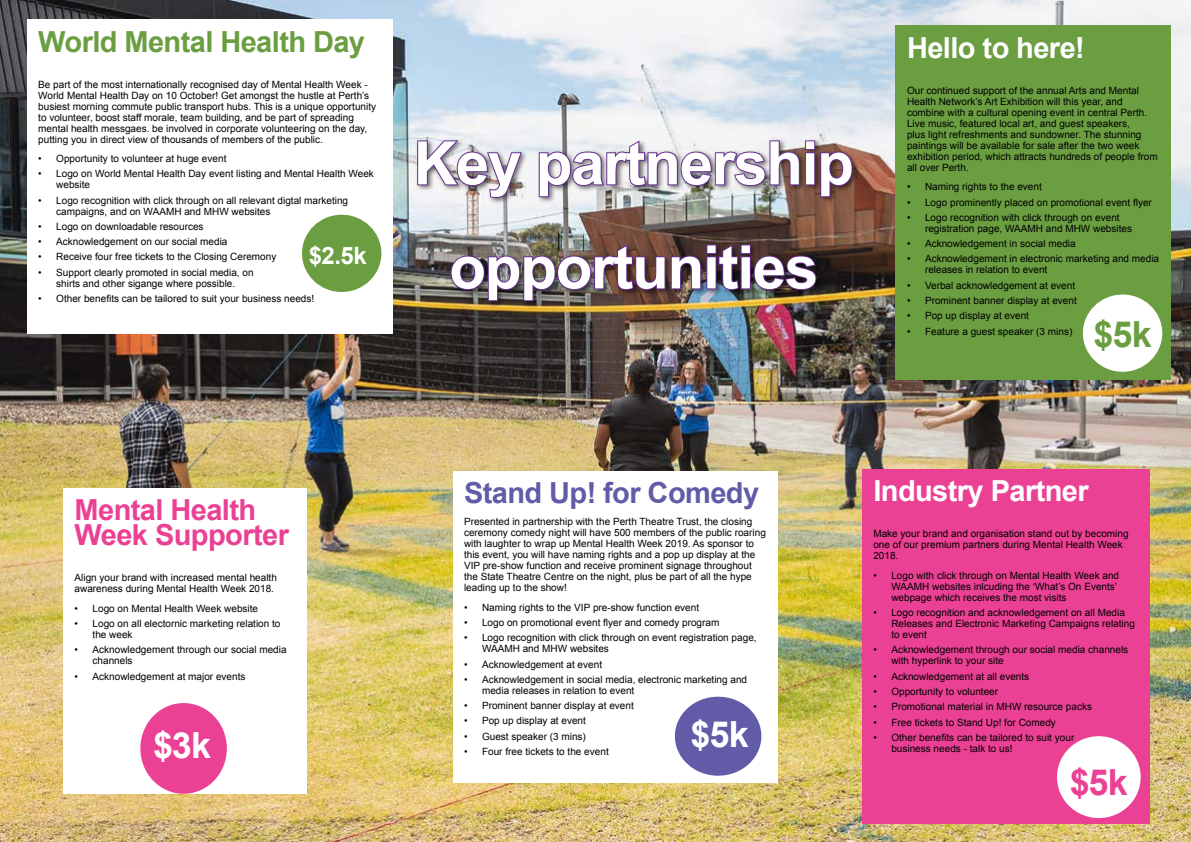
<style>
.page{position:relative;width:1191px;height:842px;background:#fff}
.page>*{position:absolute;margin:0;border:0;box-sizing:border-box;transform-origin:0 0}
.t1{font:700 60px/104px "Arial";letter-spacing:-.02em;color:#fff;text-align:center}
.t2{font:700 36px "Arial";color:#fff}
.t3{font:700 36px "Arial";color:#6a9e41}
.t4{font:700 36px "Arial";color:#eb4194}
.t5{font:700 29px "Arial";letter-spacing:-.02em;color:#fff}
.t6{font:700 29px/25px "Arial";letter-spacing:-.02em;color:#eb4194}
.t7{font:700 29px "Arial";letter-spacing:-.02em;color:#6a9e41}
.t8{font:700 29px "Arial";letter-spacing:-.02em;color:#615ba8}
.t9{font:700 24px "Arial";color:#fff}
.t10{font:10px/11px "Arial";color:#000}
</style>
<div class="page">
<img style="left:0;top:0;width:1191px;height:842px">
<div style="left:63px;top:488px;width:244px;height:306px;background:#fff"></div>
<div style="left:416px;top:139px;width:444px;height:169px;background:#000;opacity:.55"></div>
<img style="left:416px;top:139px;width:107px;height:60px">
<img style="left:538px;top:139px;width:315px;height:59px">
<img style="left:449px;top:243px;width:368px;height:59px">
<div style="left:452px;top:471px;width:325px;height:311px;background:#fff"></div>
<div style="left:862px;top:469px;width:287px;height:354px;background:#eb4194"></div>
<div style="left:27px;top:19px;width:366px;height:314px;background:#fff"></div>
<div style="left:895px;top:26px;width:275px;height:354px;background:#6a9e41"></div>
<div style="left:302px;top:215px;width:79px;height:77px;background:#6a9e41;border-radius:50%"></div>
<div style="left:1082px;top:294px;width:80px;height:78px;background:#fff;border-radius:50%"></div>
<div style="left:674px;top:696px;width:87px;height:80px;background:#615ba8;border-radius:50%"></div>
<div style="left:1056px;top:736px;width:84px;height:82px;background:#fff;border-radius:50%"></div>
<div style="left:140px;top:703px;width:87px;height:91px;background:#eb4194;border-radius:50%"></div>
<h3 class="t7" style="left:38px;top:22px;width:328px">World Mental Health Day</h3>
<p class="t10" style="left:38px;top:79px;width:339px">Be part of the most internationally recognised day of Mental Health Week - World Mental Health Day on 10 October! Get amongst the hustle at Perth’s busiest morning commute public transport hubs. This is a unique opportunity to volunteer, boost staff morale, team building, and be part of spreading mental health messgaes. be involved in corporate volunteering on the day, putting you in direct view of thousands of members of the public.</p>
<p class="t10" style="left:38px;top:153px;width:190px">• Opportunity to volunteer at huge event</p>
<p class="t10" style="left:56px;top:168px;width:319px;text-indent:-18px">• Logo on World Mental Health Day event listing and Mental Health Week website</p>
<p class="t10" style="left:56px;top:195px;width:293px;text-indent:-18px">• Logo recognition with click through on all relevant digtal marketing campaigns, and on WAAMH and MHW websites</p>
<p class="t10" style="left:38px;top:221px;width:167px">• Logo on downloadable resources</p>
<p class="t10" style="left:38px;top:236px;width:191px">• Acknowledgement on our social media</p>
<p class="t10" style="left:38px;top:251px;width:240px">• Receive four free tickets to the Closing Ceremony</p>
<p class="t10" style="left:38px;top:267px;width:217px;text-align:center">• Support clearly promoted in social media, on shirts and other sigange where possible.</p>
<p class="t10" style="left:38px;top:293px;width:277px">• Other benefits can be tailored to suit your business needs!</p>
<h3 class="t9" style="left:309px;top:239px;width:59px">$2.5k</h3>
<h1 class="t1" style="left:414px;top:113px;width:441px">Key partnership opportunities</h1>
<h3 class="t5" style="left:907px;top:28px;width:179px">Hello to here!</h3>
<p class="t10" style="left:907px;top:85px;width:252px">Our continued support of the annual Arts and Mental Health Network’s Art Exhibition will this year, and combine with a cultural opening event in central Perth.<br>Live music, featured local art, and guest speakers,<br>plus light refreshments and sundowner. The stunning paintings will be available for sale after the two week exhibition period, which attracts hundreds of people from all over Perth.</p>
<p class="t10" style="left:907px;top:182px;width:136px">• Naming rights to the event</p>
<p class="t10" style="left:907px;top:197px;width:246px">• Logo prominently placed on promotional event flyer</p>
<p class="t10" style="left:925px;top:212px;width:208px;text-indent:-18px">• Logo recognition with click through on event registration page, WAAMH and MHW websites</p>
<p class="t10" style="left:907px;top:238px;width:170px">• Acknowledgement in social media</p>
<p class="t10" style="left:925px;top:254px;width:235px;text-indent:-18px">• Acknowledgement in electronic marketing and media releases in relation to event</p>
<p class="t10" style="left:907px;top:280px;width:170px">• Verbal acknowledgement at event</p>
<p class="t10" style="left:907px;top:295px;width:171px">• Prominent banner display at event</p>
<p class="t10" style="left:907px;top:310px;width:123px">• Pop up display at event</p>
<p class="t10" style="left:907px;top:326px;width:167px">• Feature a guest speaker (3 mins)</p>
<h2 class="t3" style="left:1093px;top:310px;width:60px">$5k</h2>
<h3 class="t6" style="left:75px;top:499px;width:216px">Mental Health<br>Week Supporter</h3>
<p class="t10" style="left:75px;top:572px;width:204px">Align your brand with increased mental health awareness during Mental Health Week 2018.</p>
<p class="t10" style="left:75px;top:603px;width:185px">• Logo on Mental Health Week website</p>
<p class="t10" style="left:93px;top:618px;width:189px;text-indent:-18px">• Logo on all electornic marketing relation to the week</p>
<p class="t10" style="left:93px;top:644px;width:195px;text-indent:-18px">• Acknowledgement through our social media channels</p>
<p class="t10" style="left:75px;top:671px;width:172px">• Acknowledgement at major events</p>
<h2 class="t2" style="left:153px;top:721px;width:60px">$3k</h2>
<h3 class="t8" style="left:464px;top:474px;width:297px">Stand Up! for Comedy</h3>
<p class="t10" style="left:464px;top:516px;width:303px">Presented in partnership with the Perth Theatre Trust, the closing ceremony comedy night will have 500 members of the public roaring with laughter to wrap up Mental Health Week 2019. As sponsor to this event, you will have naming rights and a pop up display at the VIP pre-show function and receive prominent signage throughout the State Theatre Centre on the night, plus be part of all the hype leading up to the show!</p>
<p class="t10" style="left:464px;top:602px;width:237px">• Naming rights to the VIP pre-show function event</p>
<p class="t10" style="left:464px;top:617px;width:257px">• Logo on promotional event flyer and comedy program</p>
<p class="t10" style="left:482px;top:632px;width:276px;text-indent:-18px">• Logo recognition with click through on event registration page,<br>WAAMH and MHW websites</p>
<p class="t10" style="left:464px;top:659px;width:140px">• Acknowledgement at event</p>
<p class="t10" style="left:482px;top:674px;width:267px;text-indent:-18px">• Acknowledgement in social media, electronic marketing and media releases in relation to event</p>
<p class="t10" style="left:464px;top:700px;width:171px">• Prominent banner display at event</p>
<p class="t10" style="left:464px;top:715px;width:123px">• Pop up display at event</p>
<p class="t10" style="left:464px;top:731px;width:123px">• Guest speaker (3 mins)</p>
<p class="t10" style="left:464px;top:746px;width:146px">• Four free tickets to the event</p>
<h2 class="t2" style="left:690px;top:710px;width:60px">$5k</h2>
<h3 class="t5" style="left:873px;top:472px;width:217px">Industry Partner</h3>
<p class="t10" style="left:873px;top:529px;width:257px">Make your brand and organisation stand out by becoming one of our premium partners during Mental Health Week<br>2018.</p>
<p class="t10" style="left:891px;top:570px;width:229px;text-indent:-18px">• Logo with click through on Mental Health Week and<br>WAAMH websites inlcuding the ‘What’s On Events’ webpage which receives the most visits</p>
<p class="t10" style="left:891px;top:607px;width:245px;text-indent:-18px">• Logo recognition and acknowledgement on all Media<br>Releases and Electronic Marketing Campaigns relating to event</p>
<p class="t10" style="left:891px;top:645px;width:238px;text-indent:-18px">• Acknowledgement through our social media channels with hyperlink to your site</p>
<p class="t10" style="left:873px;top:671px;width:157px">• Acknowledgement at all events</p>
<p class="t10" style="left:873px;top:686px;width:126px">• Opportunity to volunteer</p>
<p class="t10" style="left:873px;top:701px;width:220px">• Promotional material in MHW resource packs</p>
<p class="t10" style="left:873px;top:717px;width:184px">• Free tickets to Stand Up! for Comedy</p>
<p class="t10" style="left:891px;top:732px;width:184px;text-indent:-18px">• Other benefits can be tailored to suit your business needs - talk to us!</p>
<h2 class="t4" style="left:1069px;top:759px;width:60px">$5k</h2>
</div>
